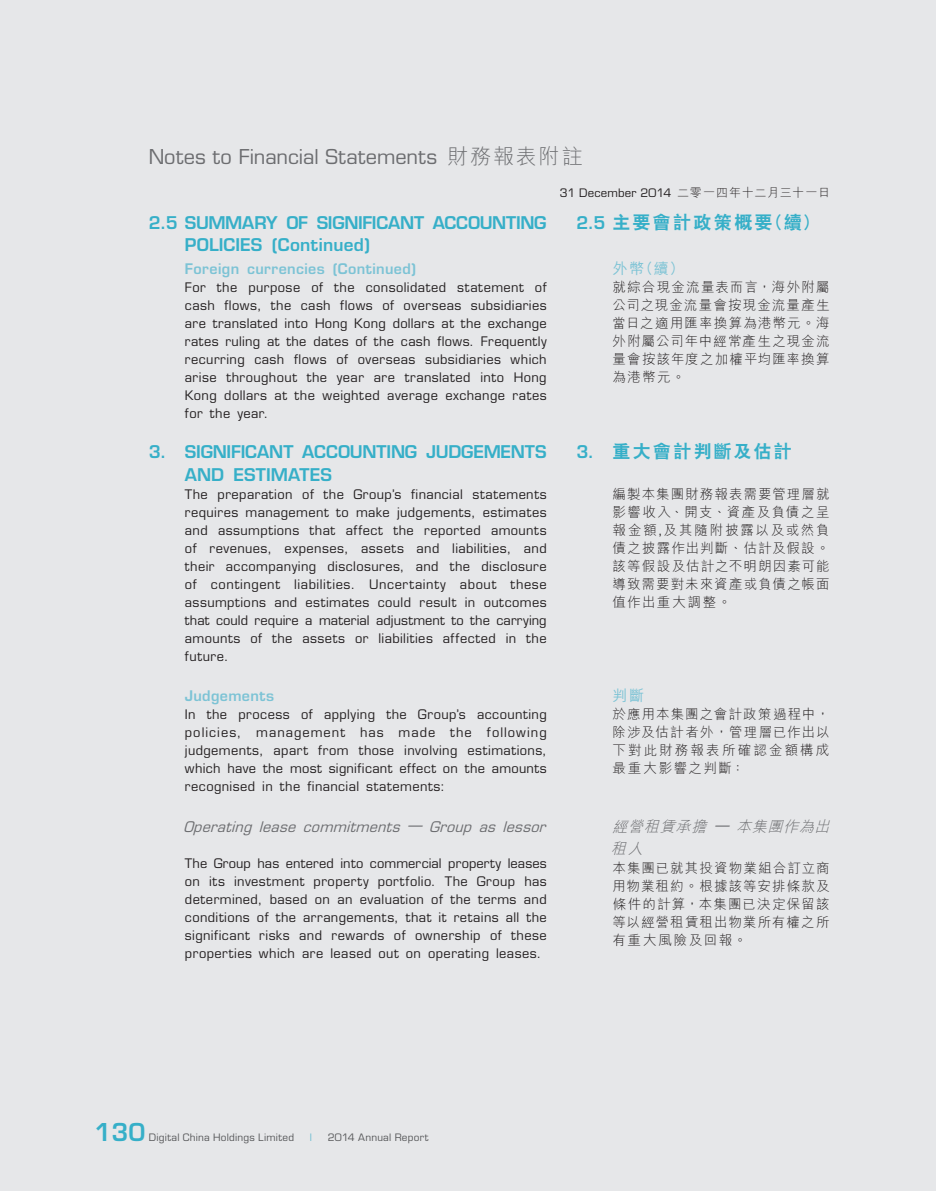
<style>
.page{position:relative;width:936px;height:1191px;background:#fff}
.page>*{position:absolute;margin:0;border:0;box-sizing:border-box;transform-origin:0 0}
.t1{font:600 24px "Eurostile LT Std";color:#36afc8}
.t2{font:19.95px "Eurostile LT Std";color:#6c6d70}
._03_H1{font:800 18px "C Hei 2 HK";letter-spacing:.125em;color:#36afc8}
._03_H1-2{font:600 17.1px/22.5px "Eurostile LT Std";letter-spacing:-.01em;color:#36afc8}
._06_______H4{font:italic 300 15px/22.5px "M Hei HK";color:#6c6d70}
._04___H2{font:500 15px "M Hei HK";color:#7cc3d5}
._06_______H4-2{font:italic 14.25px "Eurostile LT Std";color:#6c6d70}
._04___H2-2{font:600 14.25px "Eurostile LT Std";letter-spacing:.025em;color:#7cc3d5}
._12___P2{font:300 13.5px/18px "M Hei HK";letter-spacing:.09em;color:#231f20;text-align:justify}
._12___P2-2{font:12.9px/18px "Eurostile LT Std";letter-spacing:.035em;color:#231f20;text-align:justify}
.t3{font:11.4px "Eurostile LT Std";letter-spacing:.015em;color:#231f20}
.t4{font:10.05px "Eurostile LT Std";letter-spacing:.02em;color:#57585a}
.t5{font:10.05px "Eurostile LT Std";color:#69bcd1}
.s1{font-family:"M Hei HK";font-weight:300;font-size:21px}
.s2{font-family:"M Hei HK";font-weight:300;font-size:12px}
.s3{font-family:"Eurostile LT Std";font-weight:600;font-size:17.1px}
.s4{font-family:"Eurostile LT Std";font-weight:400;font-size:12.9px}
.s5{font-family:"Eurostile LT Std";font-weight:400;font-size:14.25px}
</style>
<div class="page">
<div style="left:0;top:0;width:935px;height:1191px;background:#e6e7e9"></div>
<h2 class="t2" style="left:149px;top:145px;width:435px">Notes to Financial Statements <span class="s1">財務報表附註</span></h2>
<p class="_03_H1-2" style="left:185px;top:211px;width:363px;text-indent:-36px">2.5 SUMMARY OF SIGNIFICANT ACCOUNTING<br>POLICIES (Continued)</p>
<p class="_04___H2-2" style="left:185px;top:260px;width:232px">Foreign currencies (Continued)</p>
<p class="_12___P2-2" style="left:185px;top:278px;width:363px">For the purpose of the consolidated statement of cash flows, the cash flows of overseas subsidiaries are translated into Hong Kong dollars at the exchange rates ruling at the dates of the cash flows. Frequently recurring cash flows of overseas subsidiaries which arise throughout the year are translated into Hong Kong dollars at the weighted average exchange rates for the year.</p>
<p class="_03_H1-2" style="left:185px;top:441px;width:363px;text-indent:-36px">3. SIGNIFICANT ACCOUNTING JUDGEMENTS<br>AND ESTIMATES</p>
<p class="_12___P2-2" style="left:185px;top:485px;width:363px">The preparation of the Group’s financial statements requires management to make judgements, estimates and assumptions that affect the reported amounts of revenues, expenses, assets and liabilities, and their accompanying disclosures, and the disclosure of contingent liabilities. Uncertainty about these assumptions and estimates could result in outcomes that could require a material adjustment to the carrying amounts of the assets or liabilities affected in the future.</p>
<p class="_04___H2-2" style="left:185px;top:687px;width:91px">Judgements</p>
<p class="_12___P2-2" style="left:185px;top:706px;width:363px">In the process of applying the Group’s accounting policies, management has made the following judgements, apart from those involving estimations, which have the most significant effect on the amounts recognised in the financial statements:</p>
<p class="_06_______H4-2" style="left:183px;top:818px;width:368px">Operating lease commitments — Group as lessor</p>
<p class="_12___P2-2" style="left:185px;top:854px;width:363px">The Group has entered into commercial property leases on its investment property portfolio. The Group has determined, based on an evaluation of the terms and conditions of the arrangements, that it retains all the significant risks and rewards of ownership of these properties which are leased out on operating leases.</p>
<p class="t3" style="left:560px;top:186px;width:271px">31 December 2014 <span class="s2">二零一四年十二月三十一日</span></p>
<p class="_03_H1" style="left:576px;top:210px;width:245px"><span class="s3">2.5</span> 主要會計政策概要（續）</p>
<p class="_04___H2" style="left:612px;top:257px;width:73px">外幣（續）</p>
<p class="_12___P2" style="left:612px;top:277px;width:218px">就綜合現金流量表而言，海外附屬公司之現金流量會按現金流量產生當日之適用匯率換算為港幣元。海外附屬公司年中經常產生之現金流量會按該年度之加權平均匯率換算為港幣元。</p>
<p class="_03_H1" style="left:576px;top:439px;width:217px"><span class="s3">3.</span> 重大會計判斷及估計</p>
<p class="_12___P2" style="left:612px;top:484px;width:218px">編製本集團財務報表需要管理層就影響收入、開支、資產及負債之呈報金額<span class="s4">,</span>及其隨附披露以及或然負債之披露作出判斷、估計及假設。該等假設及估計之不明朗因素可能導致需要對未來資產或負債之帳面值作出重大調整。</p>
<p class="_04___H2" style="left:612px;top:685px;width:33px">判斷</p>
<p class="_12___P2" style="left:612px;top:705px;width:218px">於應用本集團之會計政策過程中，除涉及估計者外，管理層已作出以下對此財務報表所確認金額構成最重大影響之判斷：</p>
<p class="_06_______H4" style="left:611px;top:814px;width:225px">經營租賃承擔 <span class="s5">—</span> 本集團作為出租人</p>
<p class="_12___P2" style="left:612px;top:858px;width:218px">本集團已就其投資物業組合訂立商用物業租約。根據該等安排條款及條件的計算，本集團已決定保留該等以經營租賃租出物業所有權之所有重大風險及回報。</p>
<h1 class="t1" style="left:95px;top:1117px;width:52px">130</h1>
<p class="t4" style="left:149px;top:1130px;width:147px">Digital China Holdings Limited</p>
<p class="t5" style="left:310px;top:1130px;width:4px">l</p>
<p class="t4" style="left:328px;top:1130px;width:102px">2014 Annual Report</p>
</div>
